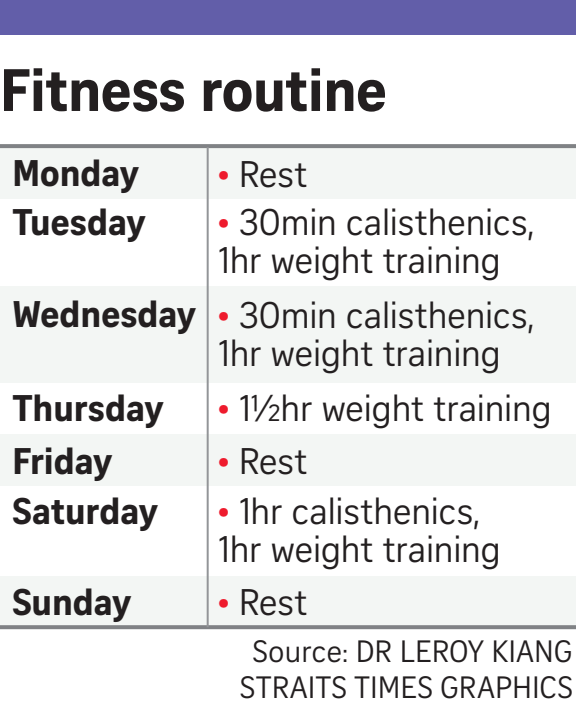
<style>
.page{position:relative;width:576px;height:703px;background:#fff}
.page>*{position:absolute;margin:0;border:0;box-sizing:border-box;transform-origin:0 0}
.t1{font:700 58px "Curator Serp Text";letter-spacing:-.01em;color:#231f20}
.t2{font:36px/38px "Curator Serp Text";letter-spacing:-.005em;color:#231f20}
.t3{font:700 36px/51.6px "Curator Serp Text";color:#231f20}
.t4{font:30px/36px "Curator Serp Text";letter-spacing:.01em;color:#231f20;text-align:center}
.s1{color:#ee1b2d}
</style>
<div class="page">
<div style="left:0;top:147px;width:576px;height:51px;background:#f3f6f4"></div>
<div style="left:0;top:286px;width:576px;height:97px;background:#f3f6f4"></div>
<div style="left:0;top:435px;width:576px;height:51px;background:#f3f6f4"></div>
<div style="left:0;top:576px;width:576px;height:51px;background:#f3f6f4"></div>
<div style="left:0;top:0;width:576px;height:34px;background:#625ea9"></div>
<svg style="left:0;top:144px;width:576px;height:4px;background:#838588"></svg>
<svg style="left:0;top:625px;width:576px;height:4px;background:#85878a"></svg>
<hr style="left:207px;top:147px;width:2px;height:480px;background:#939598">
<h1 class="t1" style="left:0;top:55px;width:388px">Fitness routine</h1>
<p class="t3" style="left:12px;top:149px;width:134px;line-height:48.4px">Monday<br>Tuesday</p>
<p class="t3" style="left:12px;top:288px;width:185px">Wednesday</p>
<p class="t3" style="left:12px;top:381px;width:152px">Thursday<br>Friday<br>Saturday</p>
<p class="t3" style="left:12px;top:576px;width:120px">Sunday</p>
<p class="t2" style="left:218px;top:155px;width:91px"><span class="s1">•</span> Rest</p>
<p class="t2" style="left:218px;top:203px;width:317px"><span class="s1">•</span> 30min calisthenics,<br>1hr weight training</p>
<p class="t2" style="left:218px;top:296px;width:317px"><span class="s1">•</span> 30min calisthenics,<br>1hr weight training</p>
<p class="t2" style="left:218px;top:389px;width:335px"><span class="s1">•</span> 1½hr weight training</p>
<p class="t2" style="left:218px;top:442px;width:91px"><span class="s1">•</span> Rest</p>
<p class="t2" style="left:218px;top:492px;width:285px"><span class="s1">•</span> 1hr calisthenics,<br>1hr weight training</p>
<p class="t2" style="left:218px;top:583px;width:91px"><span class="s1">•</span> Rest</p>
<p class="t4" style="left:240px;top:633px;width:334px">Source: DR LEROY KIANG<br>STRAITS TIMES GRAPHICS</p>
</div>
